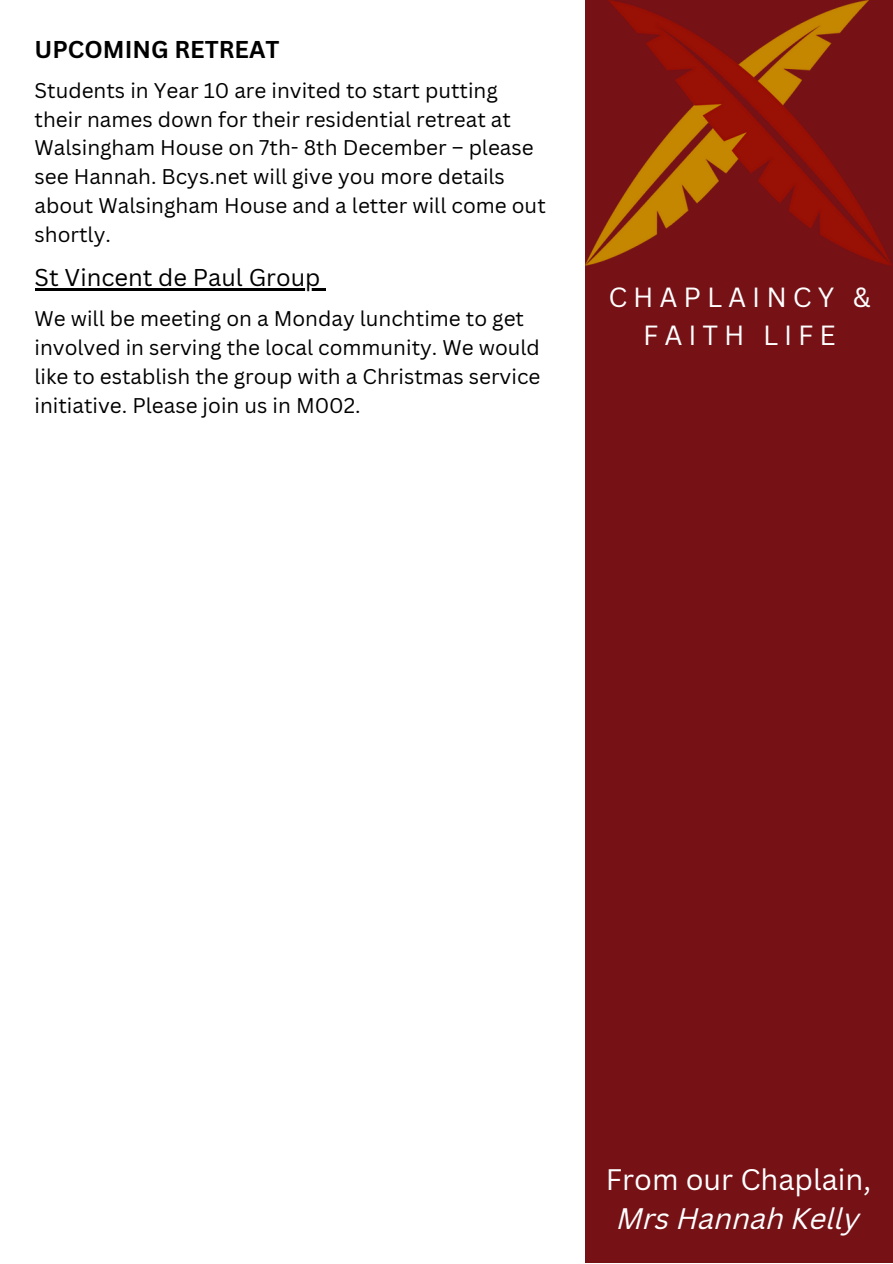
<style>
.page{position:relative;width:893px;height:1264px;background:#fff}
.page>*{position:absolute;margin:0;border:0;box-sizing:border-box;transform-origin:0 0}
.t1{font:28.95px "Canva Sans";color:#fff}
.t2{font:italic 28.95px "Canva Sans";color:#fff}
.t3{font:27px/37px "Canva Sans";letter-spacing:.22em;color:#fff;text-align:center}
.t4{font:23.7px "Canva Sans";color:#000}
.t5{font:700 23.7px "Canva Sans";color:#000}
.t6{font:20.7px/28.8px "Canva Sans";color:#000}
</style>
<div class="page">
<div style="left:585px;top:0;width:307px;height:1262px;background:#761116"></div>
<img style="left:585px;top:0;width:306px;height:266px">
<hr style="left:35px;top:288px;width:285px;height:2px;background:#000">
<svg style="left:320px;top:288px;width:6px;height:2px"></svg>
<p class="t5" style="left:35px;top:33px;width:246px">UPCOMING RETREAT</p>
<p class="t6" style="left:35px;top:75px;width:512px">Students in Year 10 are invited to start putting their names down for their residential retreat at Walsingham House on 7th- 8th December – please see Hannah. Bcys.net will give you more details about Walsingham House and a letter will come out shortly.</p>
<p class="t4" style="left:35px;top:260px;width:287px">St Vincent de Paul Group</p>
<p class="t6" style="left:35px;top:304px;width:507px">We will be meeting on a Monday lunchtime to get involved in serving the local community. We would like to establish the group with a Christmas service initiative. Please join us in M002.</p>
<h2 class="t3" style="left:608px;top:278px;width:264px">CHAPLAINCY &amp;<br>FAITH LIFE</h2>
<h1 class="t1" style="left:605px;top:1158px;width:267px">From our Chaplain,</h1>
<h1 class="t2" style="left:617px;top:1207px;width:244px">Mrs Hannah Kelly</h1>
</div>
